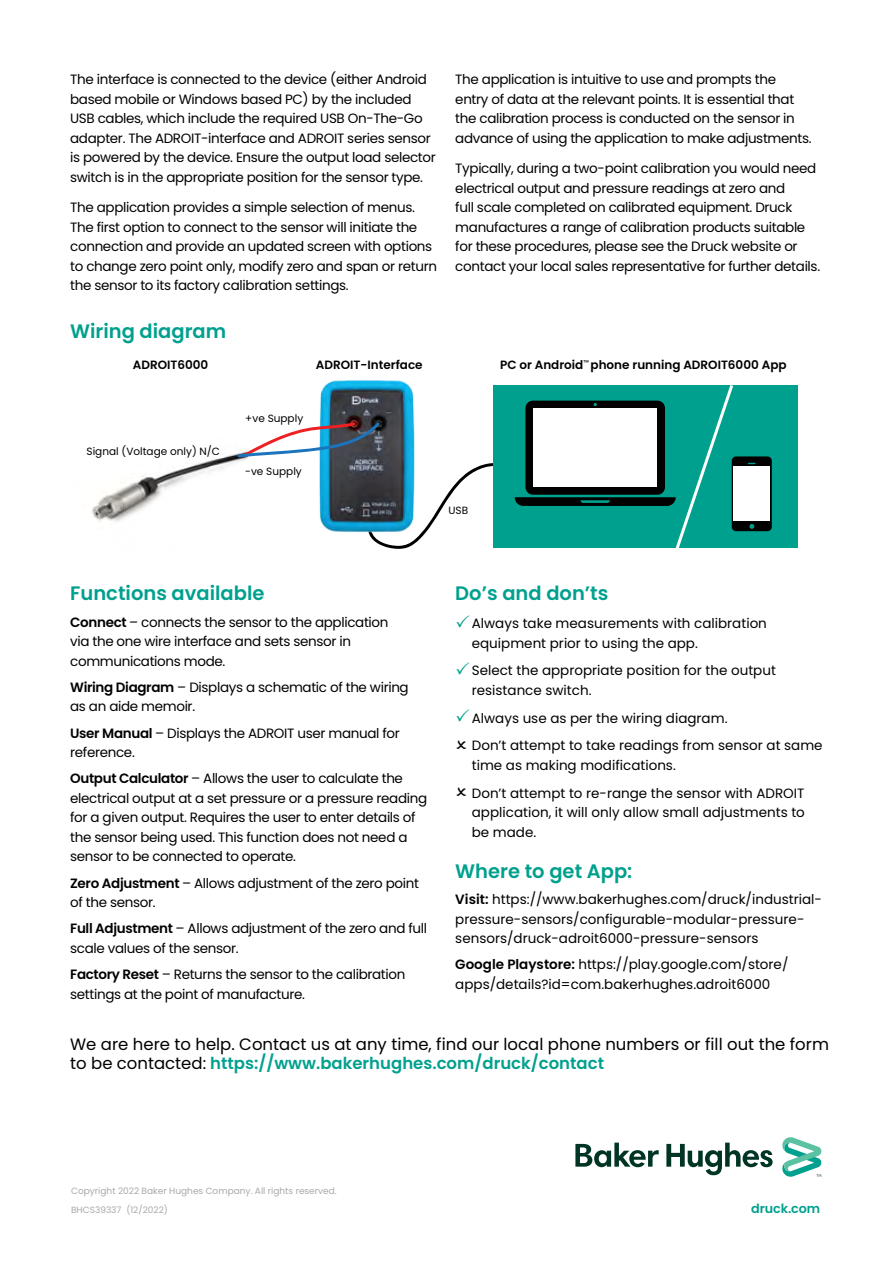
<style>
.page{position:relative;width:893px;height:1263px;background:#fff}
.page>*{position:absolute;margin:0;border:0;box-sizing:border-box;transform-origin:0 0}
.t1{font:600 19.5px "Poppins";color:#00a08e}
.t2{font:16.5px/19.5px "Poppins";color:#000}
.t3{font:13.5px/19.5px "Poppins";letter-spacing:-.025em;color:#000}
.t4{font:13.5px/19.5px "Poppins";color:#000}
.t5{font:600 12.75px "Poppins";letter-spacing:-.01em;color:#00a08e}
.t6{font:600 12px "Poppins";color:#000}
.t7{font:10.5px "Poppins";color:#000}
.t8{font:9px/18.8px "Poppins";color:#a7a9ac}
.s1{font-weight:600}
.s2{font-weight:600;color:#00a08e}
</style>
<div class="page">
<svg style="left:575px;top:1137px;width:247px;height:40px"></svg>
<div style="left:493px;top:385px;width:305px;height:163px;background:#00a08e"></div>
<img style="left:92px;top:453px;width:145px;height:69px">
<img style="left:319px;top:380px;width:96px;height:41px">
<svg style="left:237px;top:421px;width:256px;height:128px"></svg>
<svg style="left:515px;top:385px;width:257px;height:163px"></svg>
<p class="t3" style="left:70px;top:70px;width:367px">The interface is connected to the device (either Android based mobile or Windows based PC) by the included USB cables, which include the required USB On-The-Go adapter. The ADROIT-interface and ADROIT series sensor is powered by the device. Ensure the output load selector switch is in the appropriate position for the sensor type.</p>
<p class="t3" style="left:70px;top:198px;width:368px">The application provides a simple selection of menus.<br>The first option to connect to the sensor will initiate the connection and provide an updated screen with options to change zero point only, modify zero and span or return the sensor to its factory calibration settings.</p>
<h1 class="t1" style="left:70px;top:320px;width:158px">Wiring diagram</h1>
<p class="t3" style="left:455px;top:70px;width:358px">The application is intuitive to use and prompts the entry of data at the relevant points. It is essential that the calibration process is conducted on the sensor in advance of using the application to make adjustments.</p>
<p class="t3" style="left:455px;top:159px;width:366px">Typically, during a two-point calibration you would need electrical output and pressure readings at zero and<br>full scale completed on calibrated equipment. Druck manufactures a range of calibration products suitable for these procedures, please see the Druck website or contact your local sales representative for further details.</p>
<p class="t6" style="left:133px;top:357px;width:77px">ADROIT6000</p>
<p class="t6" style="left:316px;top:357px;width:108px">ADROIT-Interface</p>
<p class="t6" style="left:500px;top:357px;width:288px">PC or Android<sup>™</sup> phone running ADROIT6000 App</p>
<p class="t7" style="left:87px;top:445px;width:135px">Signal (Voltage only) N/C</p>
<p class="t7" style="left:245px;top:412px;width:59px">+ve Supply</p>
<p class="t7" style="left:245px;top:465px;width:58px">-ve Supply</p>
<p class="t7" style="left:448px;top:504px;width:21px">USB</p>
<h1 class="t1" style="left:70px;top:582px;width:196px">Functions available</h1>
<p class="t3" style="left:70px;top:612px;width:320px"><span class="s1">Connect</span> – connects the sensor to the application via the one wire interface and sets sensor in communications mode.</p>
<p class="t3" style="left:70px;top:677px;width:340px"><span class="s1">Wiring Diagram</span> – Displays a schematic of the wiring as an aide memoir.</p>
<p class="t3" style="left:70px;top:723px;width:331px"><span class="s1">User Manual</span> – Displays the ADROIT user manual for reference.</p>
<p class="t3" style="left:70px;top:769px;width:358px"><span class="s1">Output Calculator</span> – Allows the user to calculate the electrical output at a set pressure or a pressure reading for a given output. Requires the user to enter details of the sensor being used. This function does not need a sensor to be connected to operate.</p>
<p class="t3" style="left:70px;top:873px;width:350px"><span class="s1">Zero Adjustment</span> – Allows adjustment of the zero point of the sensor.</p>
<p class="t3" style="left:70px;top:919px;width:358px"><span class="s1">Full Adjustment</span> – Allows adjustment of the zero and full scale values of the sensor.</p>
<p class="t3" style="left:70px;top:965px;width:337px"><span class="s1">Factory Reset</span> – Returns the sensor to the calibration settings at the point of manufacture.</p>
<p class="t2" style="left:70px;top:1034px;width:760px">We are here to help. Contact us at any time, find our local phone numbers or fill out the form to be contacted: <span class="s2">https://www.bakerhughes.com/druck/contact</span></p>
<h1 class="t1" style="left:455px;top:582px;width:155px">Do’s and don’ts</h1>
<p class="t4" style="left:472px;top:614px;width:297px">Always take measurements with calibration equipment prior to using the app.</p>
<p class="t4" style="left:472px;top:661px;width:306px">Select the appropriate position for the output resistance switch.</p>
<p class="t4" style="left:472px;top:704px;width:352px;line-height:27.8px">Always use as per the wiring diagram.<br>Don’t attempt to take readings from sensor at same</p>
<p class="t4" style="left:472px;top:751px;width:334px;line-height:27.8px">time as making modifications.<br>Don’t attempt to re-range the sensor with ADROIT</p>
<p class="t4" style="left:472px;top:803px;width:335px">application, it will only allow small adjustments to be made.</p>
<h1 class="t1" style="left:455px;top:860px;width:179px">Where to get App:</h1>
<p class="t4" style="left:455px;top:890px;width:368px"><span class="s1">Visit:</span> https://www.bakerhughes.com/druck/industrial&shy;pressure-sensors/configurable-modular-pressure&shy;sensors/druck-adroit6000-pressure-sensors</p>
<p class="t4" style="left:455px;top:955px;width:335px"><span class="s1">Google Playstore:</span> https://play.google.com/store/ apps/details?id=com.bakerhughes.adroit6000</p>
<p class="t8" style="left:71px;top:1181px;width:267px">Copyright 2022 Baker Hughes Company. All rights reserved.<br>BHCS39337 (12/2022)</p>
<p class="t5" style="left:751px;top:1201px;width:70px">druck.com</p>
</div>
